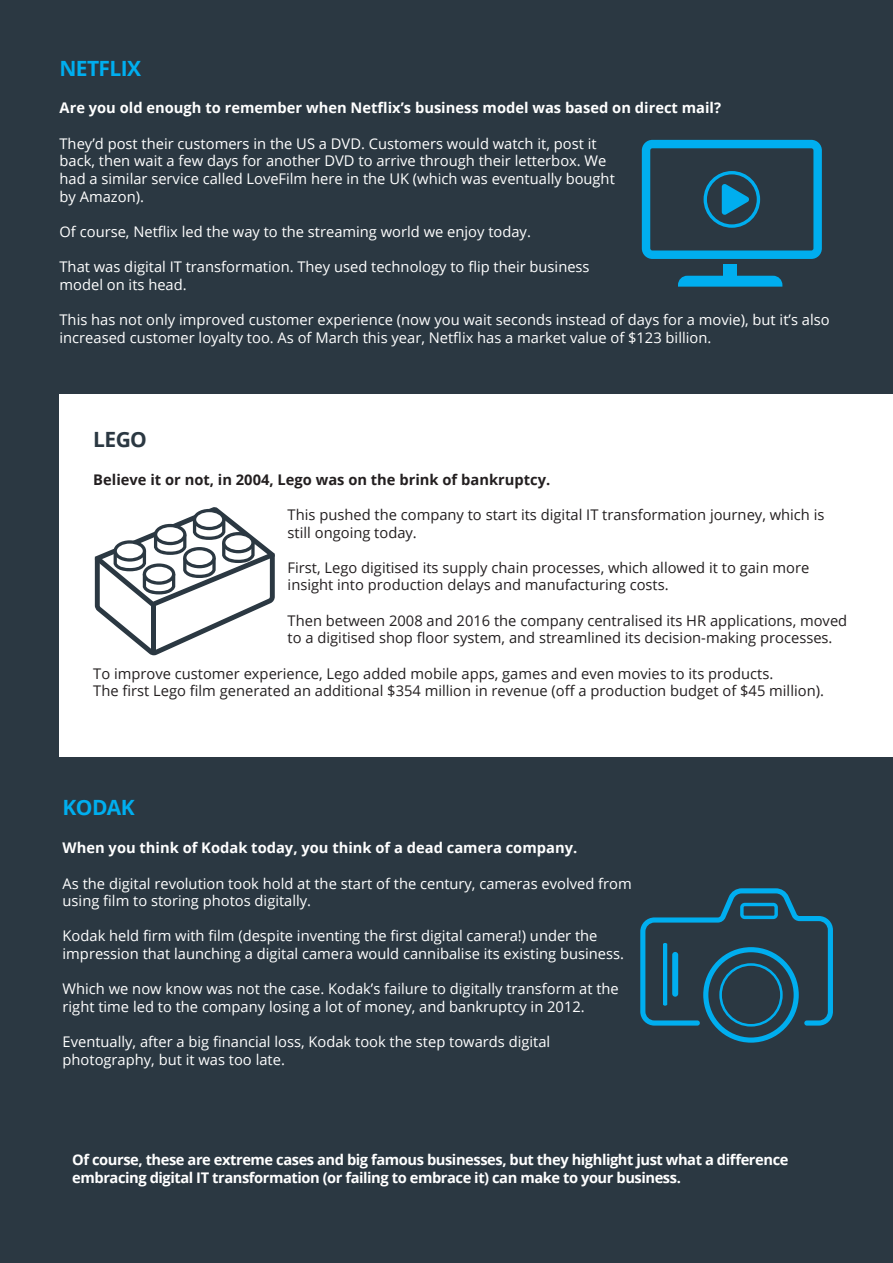
<style>
.page{position:relative;width:893px;height:1263px;background:#2b3842}
.page>*{position:absolute;margin:0;border:0;box-sizing:border-box;transform-origin:0 0}
.t1{font:700 21px "Open Sans";letter-spacing:-.03em;color:#00aeef}
.t2{font:700 21px "Open Sans";color:#2b3842}
.t3{font:14.7px/17.7px "Open Sans";color:#fff}
.t4{font:14.7px/17.7px "Open Sans";color:#231f20}
.t5{font:700 14.7px/17.7px "Open Sans";letter-spacing:-.03em;color:#fff}
.t6{font:700 14.7px "Open Sans";color:#fff}
.t7{font:700 14.7px "Open Sans";color:#231f20}
</style>
<div class="page">
<svg style="left:678px;top:276px;width:104px;height:11px"></svg>
<div style="left:724px;top:265px;width:13px;height:12px;background:#00aeef"></div>
<svg style="left:642px;top:140px;width:180px;height:119px"></svg>
<svg style="left:640px;top:888px;width:193px;height:155px"></svg>
<div style="left:60px;top:394px;width:833px;height:363px;background:#fff"></div>
<svg style="left:95px;top:507px;width:180px;height:148px"></svg>
<h1 class="t1" style="left:60px;top:53px;width:83px">NETFLIX</h1>
<p class="t6" style="left:60px;top:98px;width:663px">Are you old enough to remember when Netflix’s business model was based on direct mail?</p>
<p class="t3" style="left:60px;top:134px;width:557px">They’d post their customers in the US a DVD. Customers would watch it, post it back, then wait a few days for another DVD to arrive through their letterbox. We had a similar service called LoveFilm here in the UK (which was eventually bought by Amazon).</p>
<p class="t3" style="left:60px;top:222px;width:473px">Of course, Netflix led the way to the streaming world we enjoy today.</p>
<p class="t3" style="left:60px;top:258px;width:532px">That was digital IT transformation. They used technology to flip their business model on its head.</p>
<p class="t3" style="left:60px;top:311px;width:772px">This has not only improved customer experience (now you wait seconds instead of days for a movie), but it’s also increased customer loyalty too. As of March this year, Netflix has a market value of $123 billion.</p>
<h1 class="t2" style="left:93px;top:424px;width:55px">LEGO</h1>
<p class="t7" style="left:93px;top:469px;width:458px">Believe it or not, in 2004, Lego was on the brink of bankruptcy.</p>
<p class="t4" style="left:288px;top:505px;width:538px">This pushed the company to start its digital IT transformation journey, which is still ongoing today.</p>
<p class="t4" style="left:288px;top:558px;width:523px">First, Lego digitised its supply chain processes, which allowed it to gain more insight into production delays and manufacturing costs.</p>
<p class="t4" style="left:288px;top:611px;width:561px">Then between 2008 and 2016 the company centralised its HR applications, moved to a digitised shop floor system, and streamlined its decision-making processes.</p>
<p class="t4" style="left:93px;top:664px;width:732px">To improve customer experience, Lego added mobile apps, games and even movies to its products.<br>The first Lego film generated an additional $354 million in revenue (off a production budget of $45 million).</p>
<h1 class="t1" style="left:63px;top:793px;width:74px">KODAK</h1>
<p class="t6" style="left:63px;top:837px;width:516px">When you think of Kodak today, you think of a dead camera company.</p>
<p class="t3" style="left:63px;top:874px;width:571px">As the digital revolution took hold at the start of the century, cameras evolved from using film to storing photos digitally.</p>
<p class="t3" style="left:63px;top:927px;width:563px">Kodak held firm with film (despite inventing the first digital camera!) under the impression that launching a digital camera would cannibalise its existing business.</p>
<p class="t3" style="left:63px;top:980px;width:558px">Which we now know was not the case. Kodak’s failure to digitally transform at the right time led to the company losing a lot of money, and bankruptcy in 2012.</p>
<p class="t3" style="left:63px;top:1033px;width:489px">Eventually, after a big financial loss, Kodak took the step towards digital photography, but it was too late.</p>
<p class="t5" style="left:72px;top:1150px;width:718px">Of course, these are extreme cases and big famous businesses, but they highlight just what a difference embracing digital IT transformation (or failing to embrace it) can make to your business.</p>
</div>
